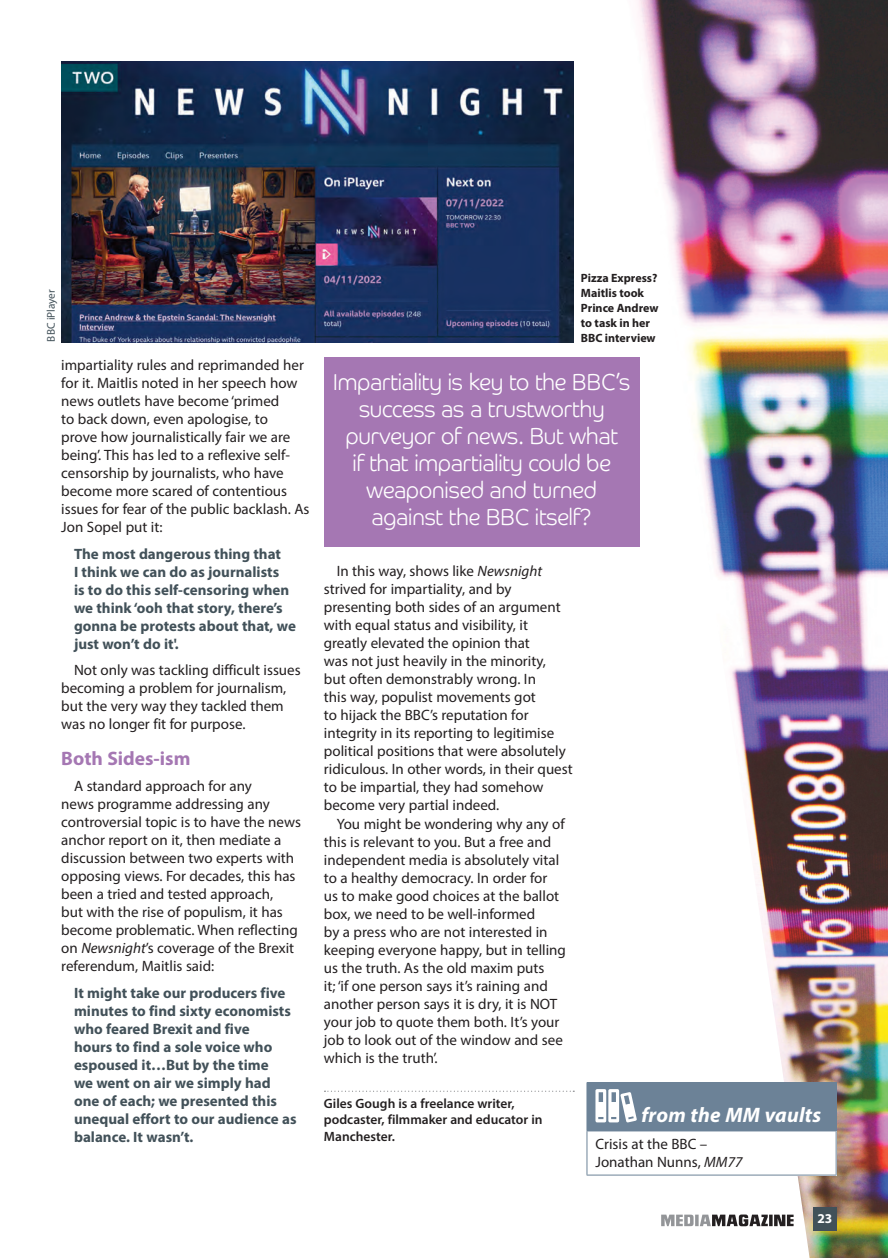
<style>
.page{position:relative;width:888px;height:1258px;background:#fff}
.page>*{position:absolute;margin:0;border:0;box-sizing:border-box;transform-origin:0 0}
.t1{font:300 23.1px/27px "Co Headline";color:#fff;text-align:center;scale:.91 1}
.t2{font:italic 700 21px "Myriad Pro";letter-spacing:.01em;color:#fff}
.t3{font:700 19.5px "Myriad Pro";color:#a577b3}
.t4{font:15px/18px "Myriad Pro";color:#231f20}
.t5{font:700 15px/18px "Myriad Pro";color:#425159}
.t6{font:600 13.5px/16.5px "Myriad Pro";color:#231f20}
.t7{font:700 13.5px "Myriad Pro";color:#fff}
.t8{font:700 12px/15px "Myriad Pro";color:#231f20}
.t9{font:11.25px "Myriad Pro";color:#425159}
.s1{font-style:italic}
</style>
<div class="page">
<svg style="left:324px;top:1091px;width:250px;height:1px"></svg>
<img style="left:61px;top:61px;width:513px;height:281px">
<img style="left:637px;top:0;width:251px;height:1258px">
<div style="left:324px;top:357px;width:315px;height:190px;background:#a577b3"></div>
<div style="left:587px;top:1083px;width:249px;height:48px;background:#6c8297"></div>
<div style="left:587px;top:1131px;width:249px;height:44px;background:#fff"></div>
<hr style="left:587px;top:1175px;width:249px;height:1px;background:#6c8297">
<hr style="left:587px;top:1082px;width:249px;height:1px;background:#6c8297">
<hr style="left:836px;top:1083px;width:1px;height:47px;background:#6c8297">
<hr style="left:587px;top:1131px;width:1px;height:44px;background:#6c8297">
<hr style="left:836px;top:1131px;width:1px;height:44px;background:#6c8297">
<svg style="left:595px;top:1089px;width:42px;height:34px"></svg>
<div style="left:813px;top:1208px;width:24px;height:23px;background:#425159"></div>
<svg style="left:661px;top:1214px;width:132px;height:12px"></svg>
<p class="t9" style="left:44px;top:341px;width:54px;rotate:-90deg">BBC iPlayer</p>
<p class="t4" style="left:61px;top:356px;width:250px">impartiality rules and reprimanded her for it. Maitlis noted in her speech how news outlets have become ‘primed<br>to back down, even apologise, to<br>prove how journalistically fair we are being’. This has led to a reflexive self&shy;censorship by journalists, who have become more scared of contentious issues for fear of the public backlash. As Jon Sopel put it:</p>
<p class="t5" style="left:74px;top:544px;width:223px">The most dangerous thing that<br>I think we can do as journalists<br>is to do this self-censoring when we think ‘ooh that story, there’s gonna be protests about that, we just won’t do it'.</p>
<p class="t4" style="left:61px;top:661px;width:241px;text-indent:13px">Not only was tackling difficult issues becoming a problem for journalism, but the very way they tackled them was no longer fit for purpose.</p>
<h3 class="t3" style="left:61px;top:745px;width:131px">Both Sides-ism</h3>
<p class="t4" style="left:61px;top:777px;width:241px;text-indent:13px">A standard approach for any<br>news programme addressing any controversial topic is to have the news anchor report on it, then mediate a discussion between two experts with opposing views. For decades, this has been a tried and tested approach,<br>but with the rise of populism, it has become problematic. When reflecting on <span class="s1">Newsnight</span>’s coverage of the Brexit referendum, Maitlis said:</p>
<p class="t5" style="left:74px;top:983px;width:224px">It might take our producers five minutes to find sixty economists who feared Brexit and five<br>hours to find a sole voice who espoused it…But by the time<br>we went on air we simply had one of each; we presented this unequal effort to our audience as balance. It wasn’t.</p>
<p class="t8" style="left:581px;top:270px;width:79px">Pizza Express?<br>Maitlis took<br>Prince Andrew to task in her</p>
<p class="t8" style="left:581px;top:330px;width:76px">BBC interview</p>
<h1 class="t1" style="left:333px;top:367px;width:328px">Impartiality is key to the BBC’s success as a trustworthy purveyor of news. But what<br>if that impartiality could be weaponised and turned against the BBC itself?</h1>
<p class="t4" style="left:324px;top:562px;width:250px;text-indent:13px">In this way, shows like <span class="s1">Newsnight </span>strived for impartiality, and by presenting both sides of an argument with equal status and visibility, it greatly elevated the opinion that<br>was not just heavily in the minority,<br>but often demonstrably wrong. In<br>this way, populist movements got<br>to hijack the BBC’s reputation for integrity in its reporting to legitimise political positions that were absolutely ridiculous. In other words, in their quest to be impartial, they had somehow become very partial indeed.</p>
<p class="t4" style="left:324px;top:814px;width:244px;text-indent:13px">You might be wondering why any of this is relevant to you. But a free and independent media is absolutely vital to a healthy democracy. In order for<br>us to make good choices at the ballot box, we need to be well-informed<br>by a press who are not interested in keeping everyone happy, but in telling us the truth. As the old maxim puts<br>it; ‘if one person says it’s raining and another person says it is dry, it is NOT your job to quote them both. It’s your job to look out of the window and see which is the truth’.</p>
<p class="t6" style="left:324px;top:1094px;width:220px">Giles Gough is a freelance writer, podcaster, filmmaker and educator in<br>Manchester.</p>
<h2 class="t2" style="left:641px;top:1102px;width:181px">from the MM vaults</h2>
<p class="t4" style="left:595px;top:1134px;width:148px">Crisis at the BBC –<br>Jonathan Nunns, <span class="s1">MM77</span></p>
<p class="t7" style="left:818px;top:1209px;width:16px">23</p>
</div>
